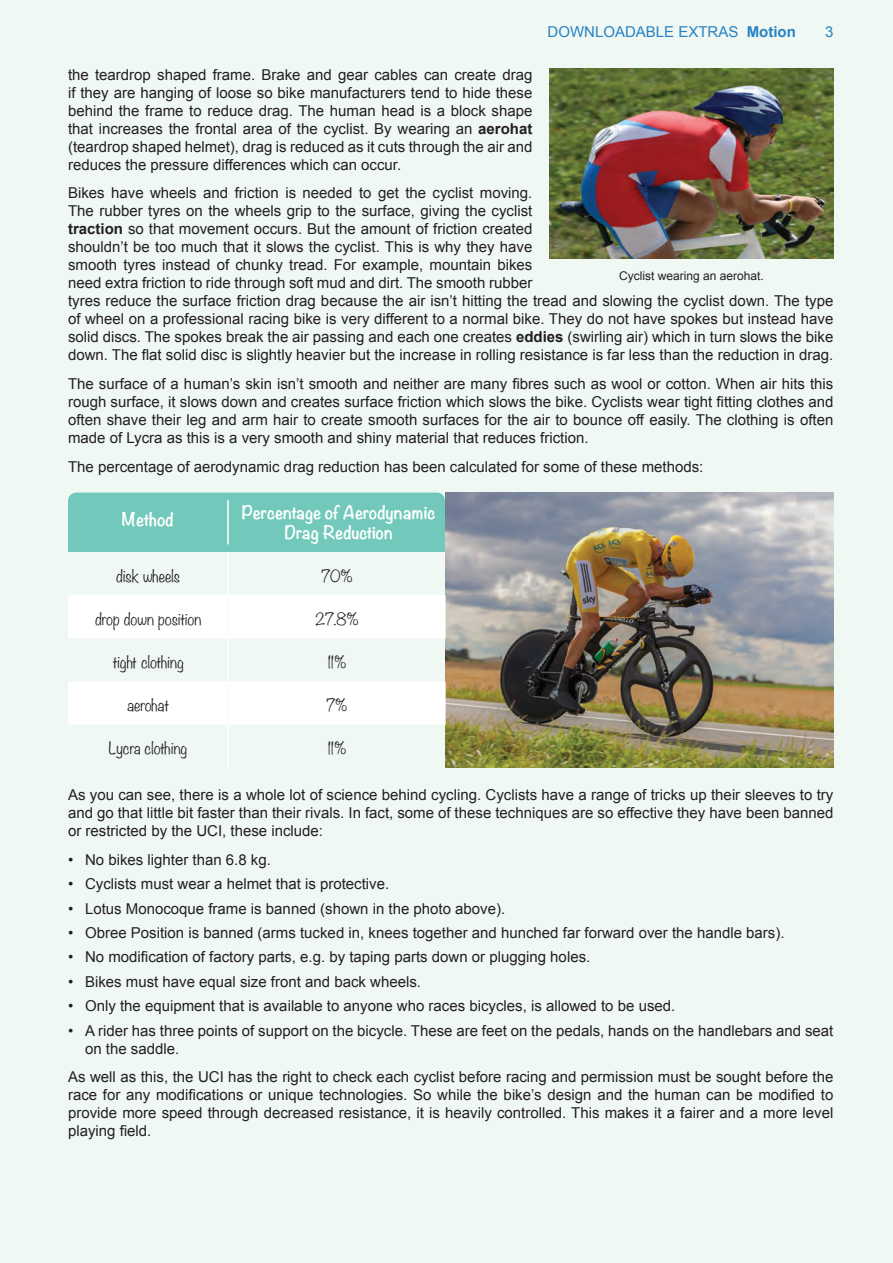
<style>
.page{position:relative;width:893px;height:1263px;background:#f0f8f3}
.page>*{position:absolute;margin:0;border:0;box-sizing:border-box;transform-origin:0 0}
.t1{font:700 16.5px/19.5px "Noteworthy";color:#fff;text-align:center}
.t2{font:15px/18px "Arial";color:#231f20;text-align:justify}
.t3{font:300 15px "Noteworthy";color:#231f20}
.t4{font:15px "Arial";color:#2882c4}
.t5{font:12px "Arial";color:#231f20}
.s1{font-weight:700}
</style>
<div class="page">
<img style="left:549px;top:69px;width:284px;height:189px">
<div style="left:68px;top:493px;width:377px;height:59px;background:#72c9bb"></div>
<img style="left:446px;top:493px;width:387px;height:275px">
<svg style="left:68px;top:595px;width:378px;height:130px;fill:#fff"></svg>
<hr style="left:227px;top:638px;width:2px;height:43px;background:#fff">
<hr style="left:227px;top:725px;width:2px;height:43px;background:#fff">
<hr style="left:227px;top:552px;width:2px;height:43px;background:#fff">
<hr style="left:227px;top:595px;width:2px;height:43px;background:#fafdfb">
<hr style="left:227px;top:681px;width:2px;height:44px;background:#fafdfb">
<hr style="left:227px;top:501px;width:2px;height:43px;background:#fff">
<p class="t4" style="left:548px;top:23px;width:250px">DOWNLOADABLE EXTRAS <span class="s1">Motion</span></p>
<p class="t4" style="left:825px;top:23px;width:10px">3</p>
<p class="t2" style="left:68px;top:66px;width:466px">the teardrop shaped frame. Brake and gear cables can create drag if they are hanging of loose so bike manufacturers tend to hide these behind the frame to reduce drag. The human head is a block shape that increases the frontal area of the cyclist. By wearing an <span class="s1">aerohat </span>(teardrop shaped helmet), drag is reduced as it cuts through the air and reduces the pressure differences which can occur.</p>
<p class="t2" style="left:68px;top:184px;width:767px;text-align:left">Bikes have wheels and friction is needed to get the cyclist moving.<br>The rubber tyres on the wheels grip to the surface, giving the cyclist<br><span class="s1">traction</span> so that movement occurs. But the amount of friction created<br>shouldn’t be too much that it slows the cyclist. This is why they have<br>smooth tyres instead of chunky tread. For example, mountain bikes<br>need extra friction to ride through soft mud and dirt. The smooth rubber<br>tyres reduce the surface friction drag because the air isn’t hitting the tread and slowing the cyclist down. The type of wheel on a professional racing bike is very different to a normal bike. They do not have spokes but instead have solid discs. The spokes break the air passing and each one creates <span class="s1">eddies</span> (swirling air) which in turn slows the bike down. The flat solid disc is slightly heavier but the increase in rolling resistance is far less than the reduction in drag.</p>
<p class="t2" style="left:68px;top:375px;width:767px">The surface of a human’s skin isn’t smooth and neither are many fibres such as wool or cotton. When air hits this rough surface, it slows down and creates surface friction which slows the bike. Cyclists wear tight fitting clothes and often shave their leg and arm hair to create smooth surfaces for the air to bounce off easily. The clothing is often made of Lycra as this is a very smooth and shiny material that reduces friction.</p>
<p class="t2" style="left:68px;top:457px;width:637px">The percentage of aerodynamic drag reduction has been calculated for some of these methods:</p>
<p class="t5" style="left:619px;top:269px;width:146px">Cyclist wearing an aerohat.</p>
<p class="t1" style="left:122px;top:508px;width:53px">Method</p>
<p class="t1" style="left:242px;top:501px;width:195px">Percentage of Aerodynamic<br>Drag Reduction</p>
<p class="t3" style="left:116px;top:562px;width:65px">disk wheels</p>
<p class="t3" style="left:321px;top:562px;width:33px">70%</p>
<p class="t3" style="left:95px;top:605px;width:108px">drop down position</p>
<p class="t3" style="left:315px;top:605px;width:44px">27.8%</p>
<p class="t3" style="left:112px;top:649px;width:73px">tight clothing</p>
<p class="t3" style="left:328px;top:649px;width:20px">11%</p>
<p class="t3" style="left:127px;top:692px;width:44px">aerohat</p>
<p class="t3" style="left:327px;top:692px;width:22px">7%</p>
<p class="t3" style="left:109px;top:735px;width:80px">Lycra clothing</p>
<p class="t3" style="left:328px;top:735px;width:20px">11%</p>
<p class="t2" style="left:68px;top:786px;width:767px">As you can see, there is a whole lot of science behind cycling. Cyclists have a range of tricks up their sleeves to try and go that little bit faster than their rivals. In fact, some of these techniques are so effective they have been banned or restricted by the UCI, these include:</p>
<p class="t2" style="left:68px;top:851px;width:204px">• No bikes lighter than 6.8 kg.</p>
<p class="t2" style="left:68px;top:875px;width:323px">• Cyclists must wear a helmet that is protective.</p>
<p class="t2" style="left:68px;top:899px;width:439px">• Lotus Monocoque frame is banned (shown in the photo above).</p>
<p class="t2" style="left:68px;top:924px;width:718px">• Obree Position is banned (arms tucked in, knees together and hunched far forward over the handle bars).</p>
<p class="t2" style="left:68px;top:948px;width:524px">• No modification of factory parts, e.g. by taping parts down or plugging holes.</p>
<p class="t2" style="left:68px;top:972px;width:354px">• Bikes must have equal size front and back wheels.</p>
<p class="t2" style="left:68px;top:997px;width:609px">• Only the equipment that is available to anyone who races bicycles, is allowed to be used.</p>
<p class="t2" style="left:85px;top:1021px;width:750px;text-indent:-17px">• A rider has three points of support on the bicycle. These are feet on the pedals, hands on the handlebars and seat on the saddle.</p>
<p class="t2" style="left:68px;top:1068px;width:767px">As well as this, the UCI has the right to check each cyclist before racing and permission must be sought before the race for any modifications or unique technologies. So while the bike’s design and the human can be modified to provide more speed through decreased resistance, it is heavily controlled. This makes it a fairer and a more level playing field.</p>
</div>
